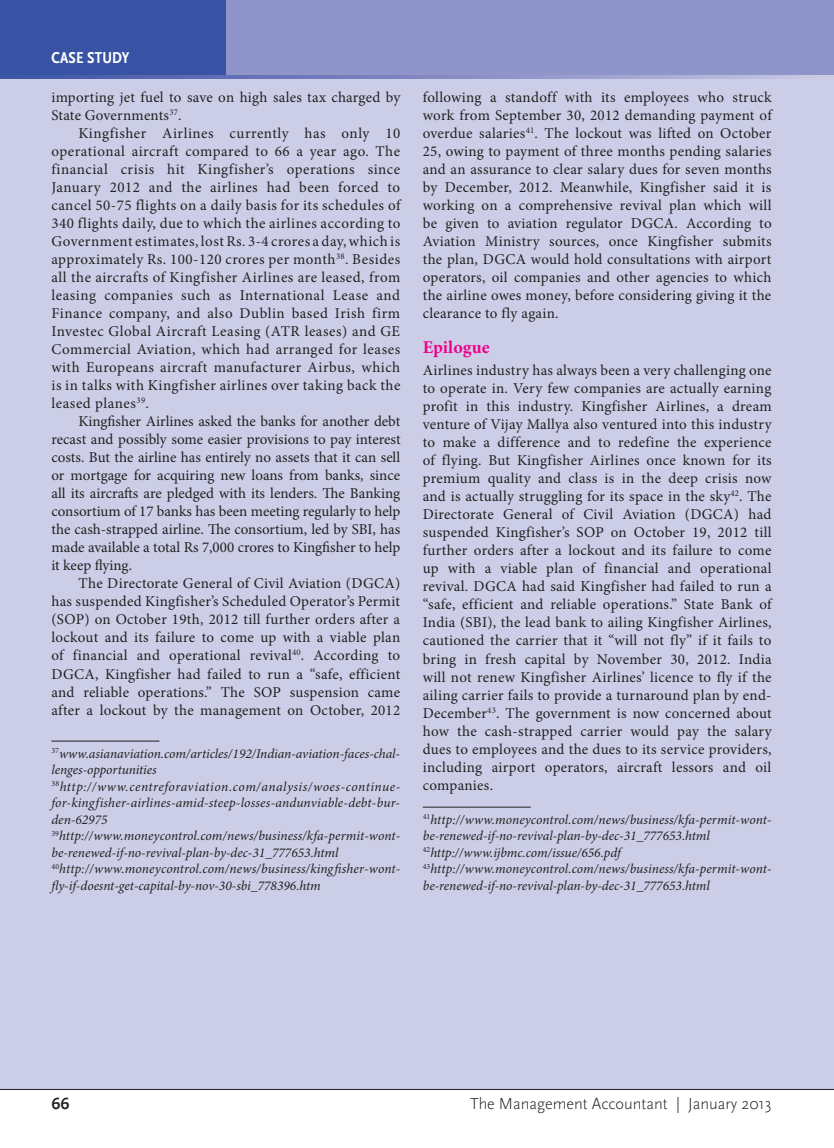
<style>
.page{position:relative;width:834px;height:1148px;background:#fff}
.page>*{position:absolute;margin:0;border:0;box-sizing:border-box;transform-origin:0 0}
.t1{font:700 18px "Minion Pro";letter-spacing:.005em;color:#ed028c}
.t2{font:300 16.5px "Scala Sans OT";color:#231f20}
.t3{font:700 condensed 16.5px "Scala Sans OT";letter-spacing:.01em;color:#fff}
.t4{font:700 16.5px "Scala Sans OT";color:#231f20}
.t5{font:15px/18px "Minion Pro";letter-spacing:.02em;color:#231f20;text-align:justify}
.t6{font:15px "Minion Pro";color:#231f20}
.t7{font:italic 13.5px/16.5px "Minion Pro";color:#231f20}
</style>
<div class="page">
<div style="left:0;top:0;width:834px;height:1089px;background:#cccee7"></div>
<div style="left:1px;top:0;width:833px;height:75px;background:#9095c9"></div>
<div style="left:0;top:0;width:226px;height:75px;background:#3853a3"></div>
<svg style="left:0;top:75px;width:787px;height:3px;background:#7d86c0"></svg>
<hr style="left:0;top:1088px;width:834px;height:1px;background:#231f20">
<hr style="left:51px;top:740px;width:108px;height:1px;background:#231f20">
<hr style="left:423px;top:806px;width:108px;height:1px;background:#231f20">
<p class="t3" style="left:52px;top:51px;width:79px">CASE STUDY</p>
<p class="t5" style="left:51px;top:89px;width:350px">importing jet fuel to save on high sales tax charged by</p>
<p class="t5" style="left:51px;top:107px;width:131px">State Governments<sup>37</sup>.</p>
<p class="t5" style="left:78px;top:125px;width:323px">Kingfisher Airlines currently has only 10</p>
<p class="t5" style="left:51px;top:143px;width:350px">operational aircraft compared to 66 a year ago. The</p>
<p class="t5" style="left:51px;top:161px;width:350px">financial crisis hit Kingfisher’s operations since</p>
<p class="t5" style="left:51px;top:179px;width:350px">January 2012 and the airlines had been forced to</p>
<p class="t5" style="left:51px;top:197px;width:350px">cancel 50-75 flights on a daily basis for its schedules of</p>
<p class="t5" style="left:51px;top:215px;width:350px">340 flights daily, due to which the airlines according to</p>
<p class="t5" style="left:51px;top:233px;width:350px">Government estimates, lost Rs. 3-4 crores a day, which is</p>
<p class="t5" style="left:51px;top:251px;width:350px">approximately Rs. 100-120 crores per month<sup>38</sup>. Besides</p>
<p class="t5" style="left:51px;top:269px;width:350px">all the aircrafts of Kingfisher Airlines are leased, from</p>
<p class="t5" style="left:51px;top:287px;width:350px">leasing companies such as International Lease and</p>
<p class="t5" style="left:51px;top:305px;width:350px">Finance company, and also Dublin based Irish firm</p>
<p class="t5" style="left:51px;top:323px;width:350px">Investec Global Aircraft Leasing (ATR leases) and GE</p>
<p class="t5" style="left:51px;top:341px;width:350px">Commercial Aviation, which had arranged for leases</p>
<p class="t5" style="left:51px;top:359px;width:350px">with Europeans aircraft manufacturer Airbus, which</p>
<p class="t5" style="left:51px;top:377px;width:350px">is in talks with Kingfisher airlines over taking back the</p>
<p class="t5" style="left:51px;top:395px;width:99px">leased planes<sup>39</sup>.</p>
<p class="t6" style="left:78px;top:415px;width:323px">Kingfisher Airlines asked the banks for another debt</p>
<p class="t6" style="left:51px;top:433px;width:351px">recast and possibly some easier provisions to pay interest</p>
<p class="t6" style="left:51px;top:451px;width:350px">costs. But the airline has entirely no assets that it can sell</p>
<p class="t6" style="left:51px;top:469px;width:350px">or mortgage for acquiring new loans from banks, since</p>
<p class="t6" style="left:51px;top:487px;width:350px">all its aircrafts are pledged with its lenders. The Banking</p>
<p class="t6" style="left:51px;top:505px;width:350px">consortium of 17 banks has been meeting regularly to help</p>
<p class="t6" style="left:51px;top:523px;width:350px">the cash-strapped airline. The consortium, led by SBI, has</p>
<p class="t6" style="left:51px;top:541px;width:350px">made available a total Rs 7,000 crores to Kingfisher to help</p>
<p class="t6" style="left:51px;top:559px;width:82px">it keep flying.</p>
<p class="t5" style="left:78px;top:575px;width:323px">The Directorate General of Civil Aviation (DGCA)</p>
<p class="t5" style="left:51px;top:593px;width:350px">has suspended Kingfisher’s Scheduled Operator’s Permit</p>
<p class="t5" style="left:51px;top:611px;width:350px">(SOP) on October 19th, 2012 till further orders after a</p>
<p class="t5" style="left:51px;top:629px;width:350px">lockout and its failure to come up with a viable plan</p>
<p class="t5" style="left:51px;top:647px;width:350px">of financial and operational revival<sup>40</sup>. According to</p>
<p class="t5" style="left:51px;top:665px;width:350px">DGCA, Kingfisher had failed to run a “safe, efficient</p>
<p class="t5" style="left:51px;top:683px;width:350px">and reliable operations.” The SOP suspension came</p>
<p class="t5" style="left:51px;top:701px;width:350px">after a lockout by the management on October, 2012</p>
<p class="t7" style="left:51px;top:745px;width:350px"><sup>37</sup>www.asianaviation.com/articles/192/Indian-aviation-faces-chal&shy;lenges-opportunities <sup>38</sup>http://www.centreforaviation.com/analysis/woes-continue&shy;for-kingfisher-airlines-amid-steep-losses-andunviable-debt-bur&shy;den-62975<br><sup>39</sup>http://www.moneycontrol.com/news/business/kfa-permit-wont&shy;be-renewed-if-no-revival-plan-by-dec-31_777653.html <sup>40</sup>http://www.moneycontrol.com/news/business/kingfisher-wont&shy;fly-if-doesnt-get-capital-by-nov-30-sbi_778396.htm</p>
<p class="t5" style="left:423px;top:89px;width:350px">following a standoff with its employees who struck work from September 30, 2012 demanding payment of overdue salaries<sup>41</sup>. The lockout was lifted on October 25, owing to payment of three months pending salaries and an assurance to clear salary dues for seven months by December, 2012. Meanwhile, Kingfisher said it is working on a comprehensive revival plan which will be given to aviation regulator DGCA. According to Aviation Ministry sources, once Kingfisher submits the plan, DGCA would hold consultations with airport operators, oil companies and other agencies to which the airline owes money, before considering giving it the clearance to fly again.</p>
<p class="t1" style="left:423px;top:340px;width:68px">Epilogue</p>
<p class="t5" style="left:423px;top:362px;width:350px">Airlines industry has always been a very challenging one to operate in. Very few companies are actually earning profit in this industry. Kingfisher Airlines, a dream venture of Vijay Mallya also ventured into this industry to make a difference and to redefine the experience of flying. But Kingfisher Airlines once known for its premium quality and class is in the deep crisis now and is actually struggling for its space in the sky<sup>42</sup>. The Directorate General of Civil Aviation (DGCA) had suspended Kingfisher’s SOP on October 19, 2012 till further orders after a lockout and its failure to come up with a viable plan of financial and operational revival. DGCA had said Kingfisher had failed to run a “safe, efficient and reliable operations.” State Bank of India (SBI), the lead bank to ailing Kingfisher Airlines, cautioned the carrier that it “will not fly” if it fails to bring in fresh capital by November 30, 2012. India will not renew Kingfisher Airlines’ licence to fly if the ailing carrier fails to provide a turnaround plan by end-December<sup>43</sup>. The government is now concerned about how the cash-strapped carrier would pay the salary dues to employees and the dues to its service providers, including airport operators, aircraft lessors and oil companies.</p>
<p class="t7" style="left:423px;top:811px;width:350px"><sup>41</sup>http://www.moneycontrol.com/news/business/kfa-permit-wont&shy;be-renewed-if-no-revival-plan-by-dec-31_777653.html <sup>42</sup>http://www.ijbmc.com/issue/656.pdf <sup>43</sup>http://www.moneycontrol.com/news/business/kfa-permit-wont&shy;be-renewed-if-no-revival-plan-by-dec-31_777653.html</p>
<p class="t4" style="left:51px;top:1096px;width:19px">66</p>
<p class="t2" style="left:470px;top:1096px;width:303px">The Management Accountant | January 2013</p>
</div>
